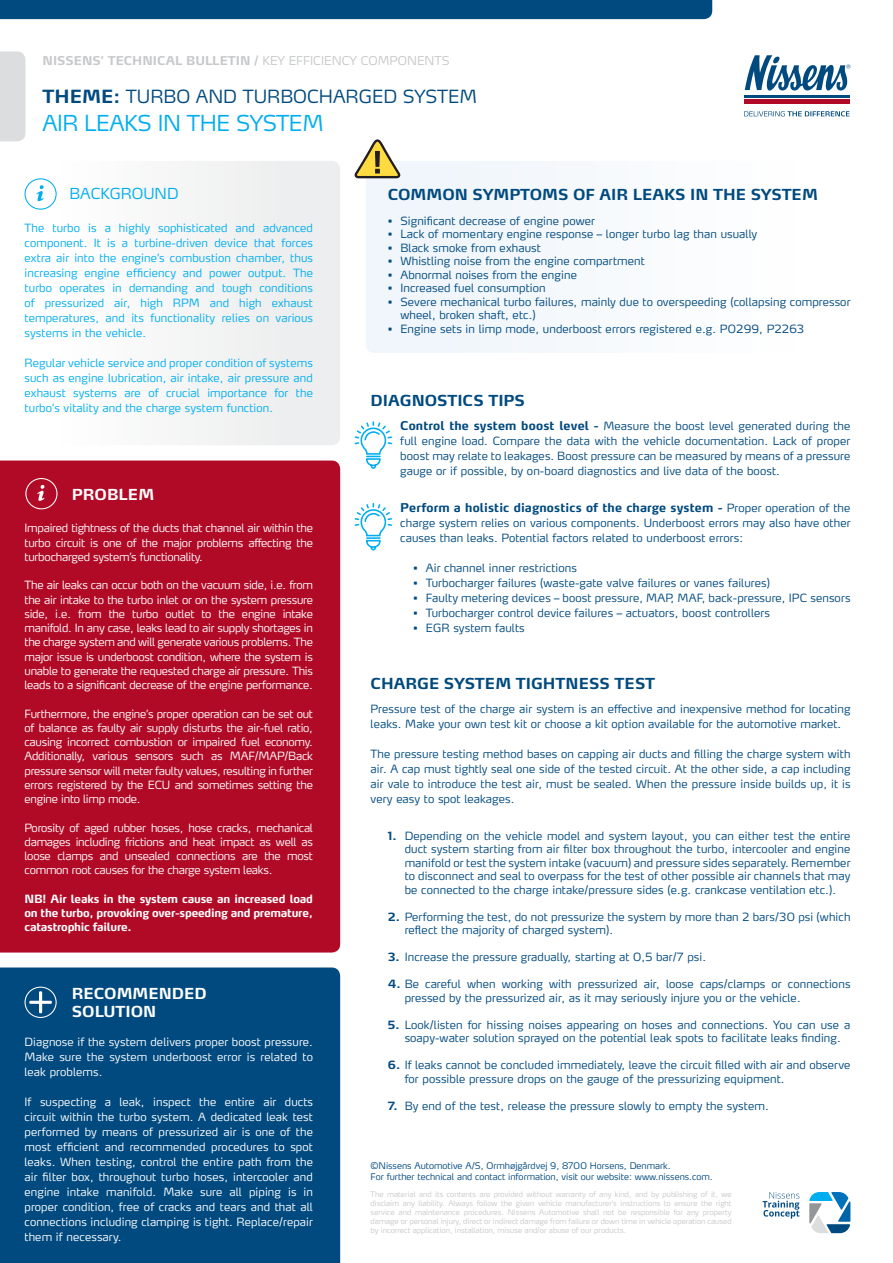
<style>
.page{position:relative;width:893px;height:1263px;background:#fff}
.page>*{position:absolute;margin:0;border:0;box-sizing:border-box;transform-origin:0 0}
.t1{font:300 21.75px "Max LF";letter-spacing:-.02em;color:#00aeef}
.t2{font:300 18px "Max LF";color:#004a7f}
.t3{font:700 15px "Max LF";color:#004a7f}
.t4{font:700 15px/18px "Max LF";color:#fff}
.t5{font:300 15px "Max LF";color:#00aeef}
.t6{font:700 12px "Max LF";letter-spacing:.01em;color:#004a7f}
.t7{font:700 12px "Max LF";color:#c7c8ca}
.t8{font:300 11.25px/13.5px "Max LF";letter-spacing:.01em;color:#004a7f}
.t9{font:300 11.25px/14.2px "Max LF";letter-spacing:-.02em;color:#fff;text-align:justify}
.t10{font:300 11.25px/15px "Max LF";letter-spacing:.01em;color:#00aeef;text-align:justify}
.t11{font:700 11.25px/14.2px "Max LF";letter-spacing:-.02em;color:#fff;text-align:justify}
.t12{font:300 9px/10.8px "Max LF";color:#004a7f}
.t13{font:300 7.5px/9px "Max LF";color:#c7c8ca;text-align:justify}
.s1{font-weight:300}
.s2{font-weight:700}
.s3{font-weight:700;font-size:12px}
.s4{font-weight:300;font-size:11.25px}
</style>
<div class="page">
<div style="left:366px;top:161px;width:191px;height:192px;background:#f1f6fb"></div>
<svg style="left:24px;top:161px;width:316px;height:284px;fill:#f5f5f6"></svg>
<div style="left:0;top:460px;width:340px;height:492px;background:#b00a27"></div>
<div style="left:0;top:967px;width:340px;height:296px;background:#004a7f"></div>
<svg style="left:745px;top:55px;width:106px;height:43px"></svg>
<svg style="left:744px;top:111px;width:105px;height:5px"></svg>
<hr style="left:744px;top:95px;width:105px;height:2px;background:#004a7f">
<div style="left:744px;top:99px;width:105px;height:5px;background:#b00a27"></div>
<div style="left:0;top:0;width:712px;height:19px;background:#004a7f"></div>
<div style="left:0;top:51px;width:26px;height:90px;background:#dcdddf"></div>
<svg style="left:763px;top:1192px;width:36px;height:27px"></svg>
<svg style="left:809px;top:1192px;width:41px;height:41px"></svg>
<svg style="left:25px;top:178px;width:32px;height:32px"></svg>
<svg style="left:25px;top:478px;width:33px;height:31px"></svg>
<svg style="left:25px;top:987px;width:32px;height:31px"></svg>
<svg style="left:355px;top:139px;width:45px;height:39px"></svg>
<svg style="left:354px;top:421px;width:38px;height:48px"></svg>
<svg style="left:354px;top:503px;width:38px;height:48px"></svg>
<p class="t7" style="left:43px;top:53px;width:409px">NISSENS’ TECHNICAL BULLETIN / <span class="s1">KEY EFFICIENCY COMPONENTS</span></p>
<p class="t2" style="left:43px;top:85px;width:436px"><span class="s2">THEME:</span> TURBO AND TURBOCHARGED SYSTEM</p>
<p class="t1" style="left:43px;top:109px;width:283px">AIR LEAKS IN THE SYSTEM</p>
<p class="t5" style="left:70px;top:184px;width:110px">BACKGROUND</p>
<p class="t10" style="left:25px;top:220px;width:290px">The turbo is a highly sophisticated and advanced component. It is a turbine-driven device that forces extra air into the engine’s combustion chamber, thus increasing engine efficiency and power output. The turbo operates in demanding and tough conditions of pressurized air, high RPM and high exhaust temperatures, and its functionality relies on various systems in the vehicle.</p>
<p class="t10" style="left:25px;top:355px;width:290px">Regular vehicle service and proper condition of systems such as engine lubrication, air intake, air pressure and exhaust systems are of crucial importance for the turbo’s vitality and the charge system function.</p>
<p class="t4" style="left:72px;top:485px;width:84px">PROBLEM</p>
<p class="t9" style="left:25px;top:521px;width:290px">Impaired tightness of the ducts that channel air within the turbo circuit is one of the major problems affecting the turbocharged system’s functionality.</p>
<p class="t9" style="left:25px;top:578px;width:290px">The air leaks can occur both on the vacuum side, i.e. from the air intake to the turbo inlet or on the system pressure side, i.e. from the turbo outlet to the engine intake manifold. In any case, leaks lead to air supply shortages in the charge system and will generate various problems. The major issue is underboost condition, where the system is unable to generate the requested charge air pressure. This leads to a significant decrease of the engine performance.</p>
<p class="t9" style="left:25px;top:706px;width:290px">Furthermore, the engine’s proper operation can be set out of balance as faulty air supply disturbs the air-fuel ratio, causing incorrect combustion or impaired fuel economy.<br>Additionally, various sensors such as MAF/MAP/Back pressure sensor will meter faulty values, resulting in further errors registered by the ECU and sometimes setting the engine into limp mode.</p>
<p class="t9" style="left:25px;top:820px;width:290px">Porosity of aged rubber hoses, hose cracks, mechanical damages including frictions and heat impact as well as loose clamps and unsealed connections are the most common root causes for the charge system leaks.</p>
<p class="t11" style="left:25px;top:891px;width:290px">NB! Air leaks in the system cause an increased load on the turbo, provoking over-speeding and premature, catastrophic failure.</p>
<p class="t4" style="left:72px;top:984px;width:136px">RECOMMENDED<br>SOLUTION</p>
<p class="t9" style="left:25px;top:1034px;width:290px;line-height:15px">Diagnose if the system delivers proper boost pressure.<br>Make sure the system underboost error is related to leak problems.</p>
<p class="t9" style="left:25px;top:1094px;width:290px;line-height:15px">If suspecting a leak, inspect the entire air ducts circuit within the turbo system. A dedicated leak test performed by means of pressurized air is one of the most efficient and recommended procedures to spot leaks. When testing, control the entire path from the air filter box, throughout turbo hoses, intercooler and engine intake manifold. Make sure all piping is in proper condition, free of cracks and tears and that all connections including clamping is tight. Replace/repair them if necessary.</p>
<p class="t3" style="left:388px;top:185px;width:432px">COMMON SYMPTOMS OF AIR LEAKS IN THE SYSTEM</p>
<p class="t8" style="left:388px;top:214px;width:209px">• Significant decrease of engine power</p>
<p class="t8" style="left:388px;top:227px;width:371px">• Lack of momentary engine response – longer turbo lag than usually</p>
<p class="t8" style="left:388px;top:241px;width:155px">• Black smoke from exhaust</p>
<p class="t8" style="left:388px;top:254px;width:259px">• Whistling noise from the engine compartment</p>
<p class="t8" style="left:388px;top:268px;width:191px">• Abnormal noises from the engine</p>
<p class="t8" style="left:388px;top:281px;width:160px">• Increased fuel consumption</p>
<p class="t8" style="left:400px;top:295px;width:452px;text-indent:-13px">• Severe mechanical turbo failures, mainly due to overspeeding (collapsing compressor wheel, broken shaft, etc.)</p>
<p class="t8" style="left:388px;top:322px;width:418px">• Engine sets in limp mode, underboost errors registered e.g. P0299, P2263</p>
<p class="t3" style="left:371px;top:391px;width:156px">DIAGNOSTICS TIPS</p>
<p class="t8" style="left:400px;top:418px;width:452px;line-height:15px;text-align:justify"><span class="s3">Control the system boost level -</span> Measure the boost level generated during the full engine load. Compare the data with the vehicle documentation. Lack of proper boost may relate to leakages. Boost pressure can be measured by means of a pressure gauge or if possible, by on-board diagnostics and live data of the boost.</p>
<p class="t6" style="left:400px;top:500px;width:452px">Perform a holistic diagnostics of the charge system - <span class="s4">Proper operation of the</span></p>
<p class="t8" style="left:400px;top:515px;width:452px;line-height:15px">charge system relies on various components. Underboost errors may also have other causes than leaks. Potential factors related to underboost errors:</p>
<p class="t8" style="left:413px;top:561px;width:165px">• Air channel inner restrictions</p>
<p class="t8" style="left:413px;top:576px;width:358px">• Turbocharger failures (waste-gate valve failures or vanes failures)</p>
<p class="t8" style="left:413px;top:591px;width:439px">• Faulty metering devices – boost pressure, MAP, MAF, back-pressure, IPC sensors</p>
<p class="t8" style="left:413px;top:606px;width:358px">• Turbocharger control device failures – actuators, boost controllers</p>
<p class="t8" style="left:413px;top:621px;width:113px">• EGR system faults</p>
<p class="t3" style="left:371px;top:674px;width:286px">CHARGE SYSTEM TIGHTNESS TEST</p>
<p class="t8" style="left:371px;top:701px;width:481px;line-height:15px">Pressure test of the charge air system is an effective and inexpensive method for locating leaks. Make your own test kit or choose a kit option available for the automotive market.</p>
<p class="t8" style="left:371px;top:746px;width:481px;line-height:15px;text-align:justify">The pressure testing method bases on capping air ducts and filling the charge system with air. A cap must tightly seal one side of the tested circuit. At the other side, a cap including air vale to introduce the test air, must be sealed. When the pressure inside builds up, it is very easy to spot leakages.</p>
<p class="t8" style="left:405px;top:829px;width:447px;text-align:justify;text-indent:-17px"><span class="s2">1.</span> Depending on the vehicle model and system layout, you can either test the entire duct system starting from air filter box throughout the turbo, intercooler and engine manifold or test the system intake (vacuum) and pressure sides separately. Remember to disconnect and seal to overpass for the test of other possible air channels that may be connected to the charge intake/pressure sides (e.g. crankcase ventilation etc.).</p>
<p class="t8" style="left:405px;top:910px;width:447px;text-indent:-17px"><span class="s2">2.</span> Performing the test, do not pressurize the system by more than 2 bars/30 psi (which reflect the majority of charged system).</p>
<p class="t8" style="left:388px;top:950px;width:320px"><span class="s2">3.</span> Increase the pressure gradually, starting at 0,5 bar/7 psi.</p>
<p class="t8" style="left:405px;top:977px;width:447px;text-indent:-17px"><span class="s2">4.</span> Be careful when working with pressurized air, loose caps/clamps or connections pressed by the pressurized air, as it may seriously injure you or the vehicle.</p>
<p class="t8" style="left:405px;top:1018px;width:447px;text-indent:-17px"><span class="s2">5.</span> Look/listen for hissing noises appearing on hoses and connections. You can use a soapy-water solution sprayed on the potential leak spots to facilitate leaks finding.</p>
<p class="t8" style="left:405px;top:1058px;width:447px;text-indent:-17px"><span class="s2">6.</span> If leaks cannot be concluded immediately, leave the circuit filled with air and observe for possible pressure drops on the gauge of the pressurizing equipment.</p>
<p class="t8" style="left:388px;top:1099px;width:383px"><span class="s2">7.</span> By end of the test, release the pressure slowly to empty the system.</p>
<p class="t12" style="left:371px;top:1160px;width:344px">©Nissens Automotive A/S, Ormhøjgårdvej 9, 8700 Horsens, Denmark.<br>For further technical and contact information, visit our website: www.nissens.com.</p>
<p class="t13" style="left:371px;top:1190px;width:362px">The material and its contents are provided without warranty of any kind, and by publishing of it, we disclaim any liability. Always follow the given vehicle manufacturer’s instructions to ensure the right service and maintenance procedures. Nissens Automotive shall not be responsible for any property damage or personal injury, direct or indirect damage from failure or down time in vehicle operation caused by incorrect application, installation, misuse and/or abuse of our products.</p>
</div>
